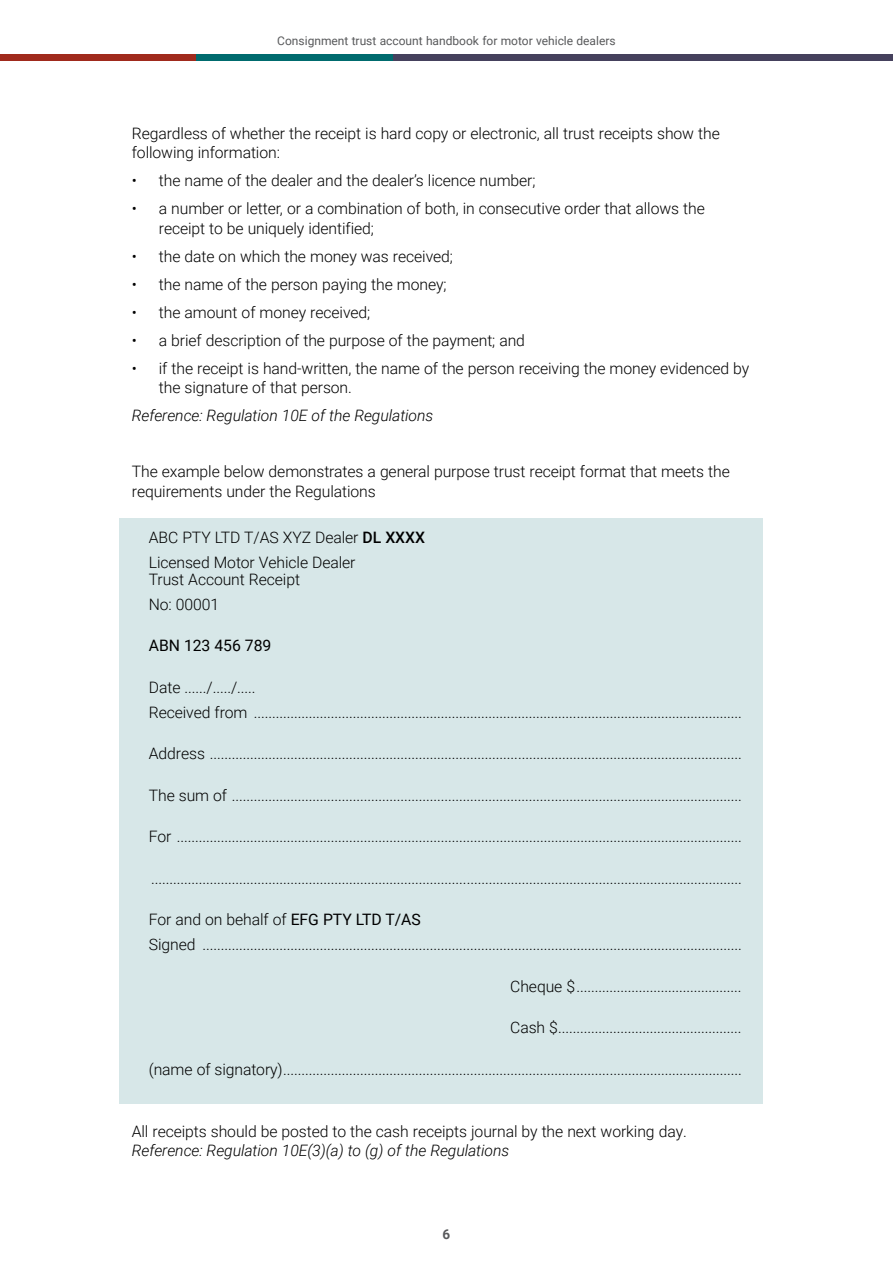
<style>
.page{position:relative;width:893px;height:1263px;background:#fff}
.page>*{position:absolute;margin:0;border:0;box-sizing:border-box;transform-origin:0 0}
.Refer_text{font:300 15.75px/19.5px "Roboto";letter-spacing:-.005em;color:#000}
.Refer_text-2{font:italic 300 15.75px "Roboto";letter-spacing:-.005em;color:#000}
.t1{font:15.75px "Roboto";letter-spacing:-.005em;color:#000}
.t2{font:700 13.5px "Roboto";color:#58595b}
.t3{font:12px "Roboto";color:#58595b}
.s1{font-weight:500}
.s2{font-weight:400}
.s3{font-style:italic}
</style>
<div class="page">
<div style="left:392px;top:54px;width:501px;height:6px;background:#45415d"></div>
<div style="left:0;top:54px;width:196px;height:6px;background:#a02a1d"></div>
<div style="left:196px;top:54px;width:196px;height:6px;background:#006b6e"></div>
<div style="left:119px;top:518px;width:644px;height:38px;background:#d7e7e8"></div>
<div style="left:119px;top:543px;width:644px;height:54px;background:#d7e7e8"></div>
<div style="left:119px;top:585px;width:644px;height:37px;background:#d7e7e8"></div>
<div style="left:119px;top:610px;width:644px;height:54px;background:#d7e7e8"></div>
<div style="left:119px;top:651px;width:644px;height:54px;background:#d7e7e8"></div>
<div style="left:119px;top:693px;width:644px;height:54px;background:#d7e7e8"></div>
<div style="left:119px;top:734px;width:644px;height:54px;background:#d7e7e8"></div>
<div style="left:119px;top:776px;width:644px;height:54px;background:#d7e7e8"></div>
<div style="left:119px;top:817px;width:644px;height:54px;background:#d7e7e8"></div>
<div style="left:119px;top:859px;width:644px;height:54px;background:#d7e7e8"></div>
<div style="left:119px;top:900px;width:644px;height:38px;background:#d7e7e8"></div>
<div style="left:119px;top:925px;width:644px;height:54px;background:#d7e7e8"></div>
<div style="left:119px;top:967px;width:644px;height:54px;background:#d7e7e8"></div>
<div style="left:119px;top:1008px;width:644px;height:54px;background:#d7e7e8"></div>
<div style="left:119px;top:1050px;width:644px;height:54px;background:#d7e7e8"></div>
<p class="t3" style="left:277px;top:33px;width:340px">Consignment trust account handbook for motor vehicle dealers</p>
<p class="Refer_text" style="left:132px;top:123px;width:589px">Regardless of whether the receipt is hard copy or electronic, all trust receipts show the following information:</p>
<p class="Refer_text" style="left:132px;top:170px;width:405px">• the name of the dealer and the dealer’s licence number;</p>
<p class="Refer_text" style="left:159px;top:198px;width:548px;text-indent:-27px">• a number or letter, or a combination of both, in consecutive order that allows the receipt to be uniquely identified;</p>
<p class="Refer_text" style="left:132px;top:246px;width:323px">• the date on which the money was received;</p>
<p class="Refer_text" style="left:132px;top:274px;width:316px">• the name of the person paying the money;</p>
<p class="Refer_text" style="left:132px;top:302px;width:240px">• the amount of money received;</p>
<p class="Refer_text" style="left:132px;top:330px;width:395px">• a brief description of the purpose of the payment; and</p>
<p class="Refer_text" style="left:159px;top:358px;width:592px;text-indent:-27px">• if the receipt is hand-written, the name of the person receiving the money evidenced by the signature of that person.</p>
<p class="Refer_text-2" style="left:132px;top:405px;width:303px">Reference: Regulation 10E of the Regulations</p>
<p class="Refer_text" style="left:132px;top:461px;width:599px">The example below demonstrates a general purpose trust receipt format that meets the requirements under the Regulations</p>
<p class="Refer_text" style="left:149px;top:527px;width:278px">ABC PTY LTD T/AS XYZ Dealer <span class="s1">DL XXXX</span></p>
<p class="Refer_text" style="left:149px;top:554px;width:208px;line-height:16.5px">Licensed Motor Vehicle Dealer<br>Trust Account Receipt</p>
<p class="Refer_text" style="left:149px;top:594px;width:72px">No: 00001</p>
<p class="t1" style="left:149px;top:634px;width:124px">ABN 123 456 789</p>
<p class="Refer_text" style="left:149px;top:677px;width:108px">Date ....../...../.....</p>
<p class="Refer_text" style="left:149px;top:702px;width:595px">Received from .....................................................................................................................................</p>
<p class="Refer_text" style="left:149px;top:743px;width:595px">Address .................................................................................................................................................</p>
<p class="Refer_text" style="left:149px;top:785px;width:595px">The sum of ...........................................................................................................................................</p>
<p class="Refer_text" style="left:149px;top:826px;width:595px">For ..........................................................................................................................................................</p>
<p class="Refer_text" style="left:151px;top:868px;width:592px">.................................................................................................................................................................</p>
<p class="Refer_text" style="left:149px;top:909px;width:273px">For and on behalf of <span class="s2">EFG PTY LTD T/AS</span></p>
<p class="Refer_text" style="left:149px;top:934px;width:595px">Signed ...................................................................................................................................................</p>
<p class="Refer_text" style="left:510px;top:976px;width:233px">Cheque $.............................................</p>
<p class="Refer_text" style="left:510px;top:1017px;width:233px">Cash $..................................................</p>
<p class="Refer_text" style="left:149px;top:1059px;width:594px">(name of signatory).............................................................................................................................</p>
<p class="Refer_text" style="left:132px;top:1120px;width:556px">All receipts should be posted to the cash receipts journal by the next working day.<br><span class="s3">Reference: Regulation 10E(3)(a) to (g) of the Regulations</span></p>
<p class="t2" style="left:443px;top:1224px;width:9px">6</p>
</div>
